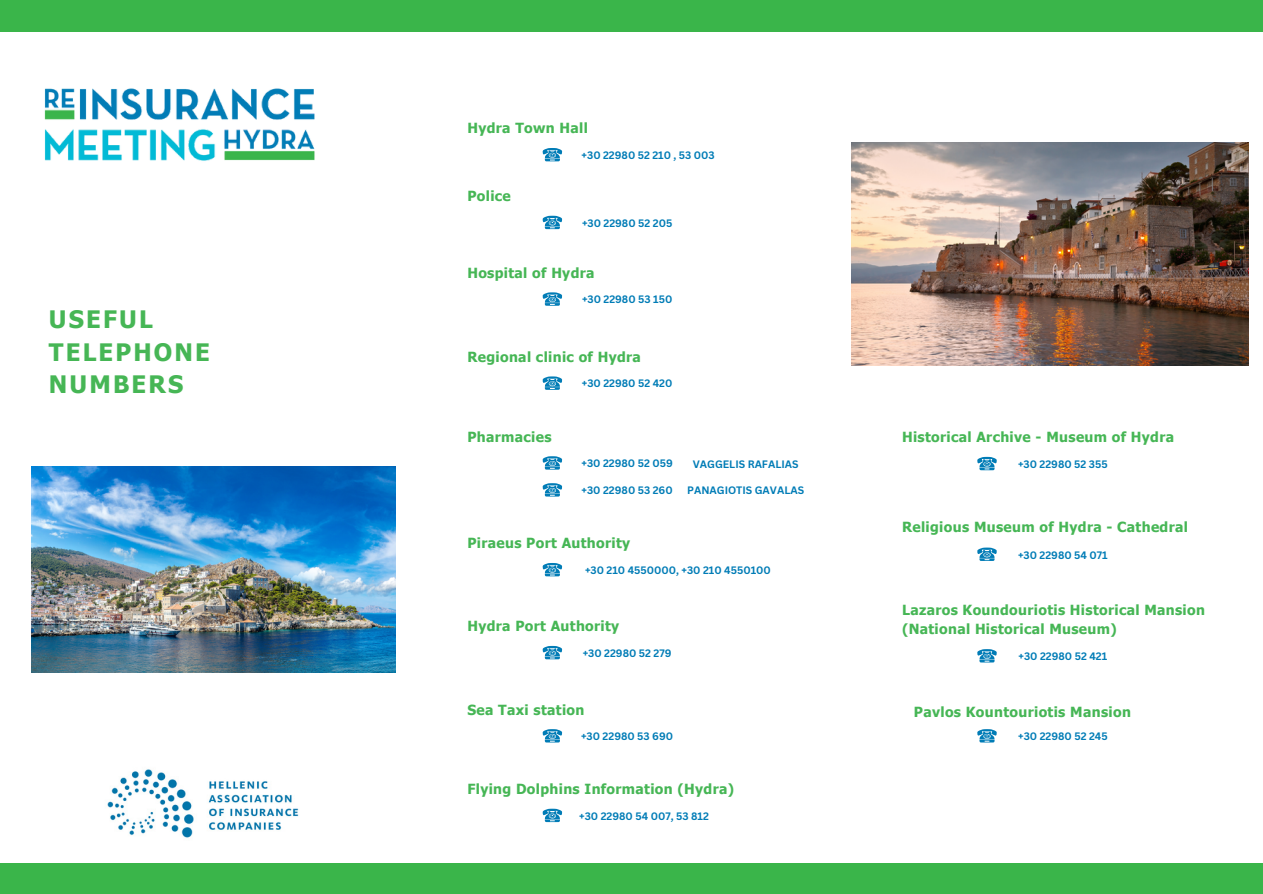
<style>
.page{position:relative;width:1263px;height:894px;background:#fff}
.page>*{position:absolute;margin:0;border:0;box-sizing:border-box;transform-origin:0 0}
.t1{font:700 24px/32.7px "Tahoma";letter-spacing:.09em;color:#46b655}
.t2{font:700 13.95px/19.2px "Tahoma";letter-spacing:.025em;color:#46b655}
.t3{font:700 10.5px "Canva Sans";color:#017cb6}
</style>
<div class="page">
<img style="left:44px;top:88px;width:271px;height:73px">
<div style="left:0;top:0;width:1263px;height:31px;background:#3ab54a"></div>
<div style="left:0;top:862px;width:1263px;height:31px;background:#3ab54a"></div>
<svg style="left:542px;top:148px;width:20px;height:13px"></svg>
<svg style="left:542px;top:216px;width:20px;height:13px"></svg>
<svg style="left:542px;top:292px;width:20px;height:14px"></svg>
<svg style="left:542px;top:376px;width:20px;height:14px"></svg>
<svg style="left:542px;top:456px;width:20px;height:13px"></svg>
<svg style="left:542px;top:483px;width:20px;height:13px"></svg>
<svg style="left:542px;top:563px;width:20px;height:13px"></svg>
<svg style="left:542px;top:645px;width:20px;height:14px"></svg>
<svg style="left:542px;top:729px;width:20px;height:13px"></svg>
<svg style="left:542px;top:808px;width:20px;height:13px"></svg>
<img style="left:31px;top:466px;width:365px;height:206px">
<img style="left:851px;top:143px;width:397px;height:222px">
<svg style="left:977px;top:456px;width:20px;height:14px"></svg>
<svg style="left:977px;top:547px;width:20px;height:14px"></svg>
<svg style="left:977px;top:649px;width:20px;height:13px"></svg>
<svg style="left:977px;top:729px;width:20px;height:13px"></svg>
<img style="left:107px;top:769px;width:192px;height:69px">
<h2 class="t1" style="left:49px;top:302px;width:163px">USEFUL<br>TELEPHONE<br>NUMBERS</h2>
<h1 class="t2" style="left:467px;top:118px;width:122px">Hydra Town Hall</h1>
<p class="t3" style="left:582px;top:148px;width:135px">+30 22980 52 210 , 53 003</p>
<h2 class="t2" style="left:467px;top:186px;width:45px">Police</h2>
<p class="t3" style="left:582px;top:215px;width:92px">+30 22980 52 205</p>
<p class="t2" style="left:467px;top:262px;width:129px">Hospital of Hydra</p>
<p class="t3" style="left:582px;top:292px;width:92px">+30 22980 53 150</p>
<p class="t2" style="left:467px;top:346px;width:175px">Regional clinic of Hydra</p>
<h2 class="t2" style="left:467px;top:426px;width:86px">Pharmacies</h2>
<p class="t3" style="left:582px;top:376px;width:92px">+30 22980 52 420</p>
<p class="t3" style="left:581px;top:456px;width:93px">+30 22980 52 059</p>
<p class="t3" style="left:582px;top:483px;width:93px">+30 22980 53 260</p>
<p class="t3" style="left:693px;top:456px;width:107px">VAGGELIS RAFALIAS</p>
<h2 class="t3" style="left:687px;top:483px;width:118px">PANAGIOTIS GAVALAS</h2>
<p class="t2" style="left:467px;top:533px;width:164px">Piraeus Port Authority</p>
<h2 class="t3" style="left:585px;top:562px;width:187px">+30 210 4550000, +30 210 4550100</h2>
<p class="t2" style="left:467px;top:616px;width:153px">Hydra Port Authority</p>
<p class="t3" style="left:583px;top:645px;width:90px">+30 22980 52 279</p>
<h2 class="t2" style="left:467px;top:699px;width:119px">Sea Taxi station</h2>
<h2 class="t3" style="left:581px;top:728px;width:94px">+30 22980 53 690</h2>
<p class="t2" style="left:467px;top:778px;width:268px">Flying Dolphins Information (Hydra)</p>
<h3 class="t3" style="left:579px;top:808px;width:131px">+30 22980 54 007, 53 812</h3>
<p class="t2" style="left:902px;top:426px;width:274px">Historical Archive - Museum of Hydra</p>
<p class="t3" style="left:1018px;top:456px;width:91px">+30 22980 52 355</p>
<p class="t2" style="left:902px;top:517px;width:287px">Religious Museum of Hydra - Cathedral</p>
<p class="t3" style="left:1018px;top:547px;width:91px">+30 22980 54 071</p>
<h2 class="t2" style="left:902px;top:600px;width:304px">Lazaros Koundouriotis Historical Mansion (National Historical Museum)</h2>
<p class="t3" style="left:1018px;top:648px;width:90px">+30 22980 52 421</p>
<p class="t2" style="left:914px;top:701px;width:219px">Pavlos Kountouriotis Mansion</p>
<h2 class="t3" style="left:1018px;top:728px;width:91px">+30 22980 52 245</h2>
</div>
